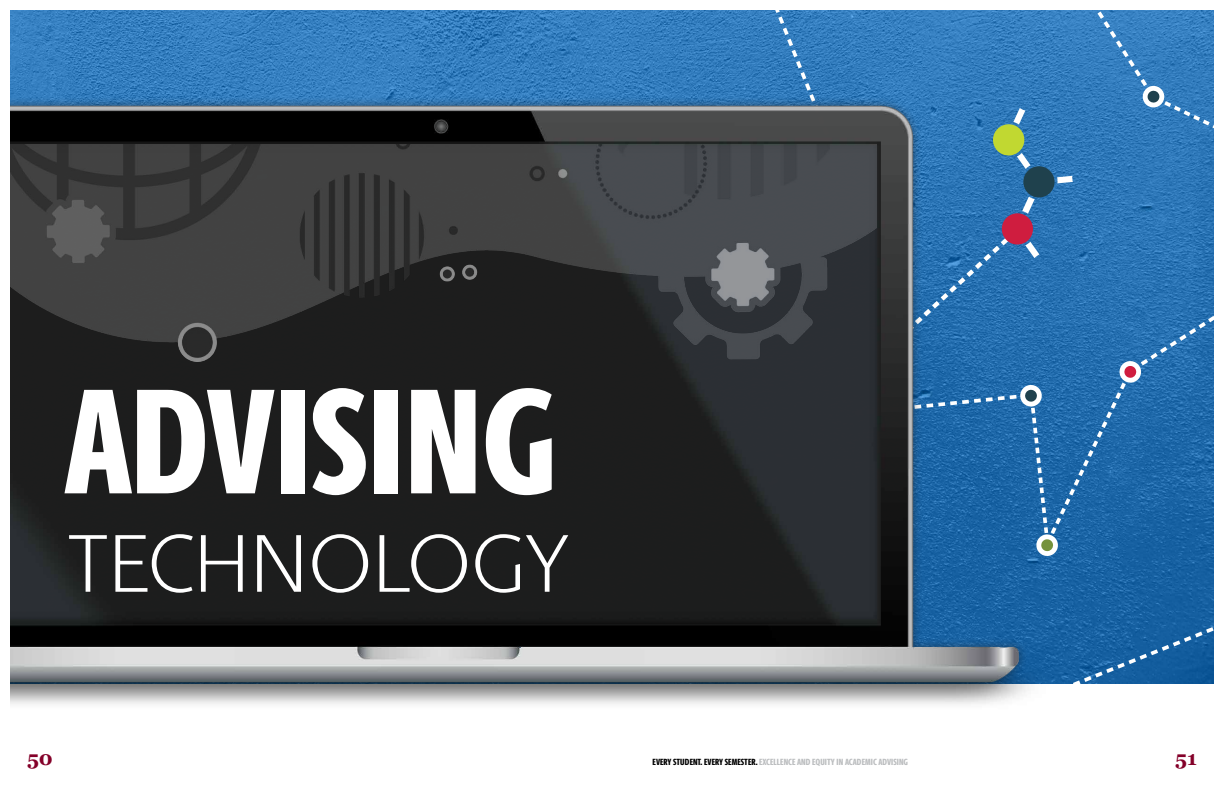
<style>
.page{position:relative;width:1224px;height:792px;background:#fff}
.page>*{position:absolute;margin:0;border:0;box-sizing:border-box;transform-origin:0 0}
.t1{font:800 150px "Berlingske Sans X Cn";letter-spacing:.005em;color:#fff}
.t2{font:300 82px "Berlingske Sans";letter-spacing:.015em;color:#fff}
.t3{font:700 20px "Georgia";color:#840029}
.t4{font:800 9px "Berlingske Sans X Cn";letter-spacing:.005em;color:#bcbec0}
.s1{color:#000}
</style>
<div class="page">
<img style="left:11px;top:11px;width:1202px;height:673px">
<svg style="left:1062px;top:627px;width:151px;height:57px;background:#1c64a2"></svg>
<svg style="left:771px;top:11px;width:58px;height:61px;background:#3980bf"></svg>
<svg style="left:855px;top:11px;width:358px;height:546px;background:#2c75b5"></svg>
<img style="left:11px;top:72px;width:1046px;height:632px">
<img style="left:11px;top:144px;width:866px;height:218px">
<h1 class="t1" style="left:64px;top:330px;width:493px">ADVISING</h1>
<h2 class="t2" style="left:68px;top:508px;width:502px">TECHNOLOGY</h2>
<h3 class="t3" style="left:27px;top:745px;width:27px">50</h3>
<p class="t4" style="left:653px;top:755px;width:257px"><span class="s1">EVERY STUDENT. EVERY SEMESTER.</span> EXCELLENCE AND EQUITY IN ACADEMIC ADVISING</p>
<h3 class="t3" style="left:1175px;top:745px;width:23px">51</h3>
</div>
